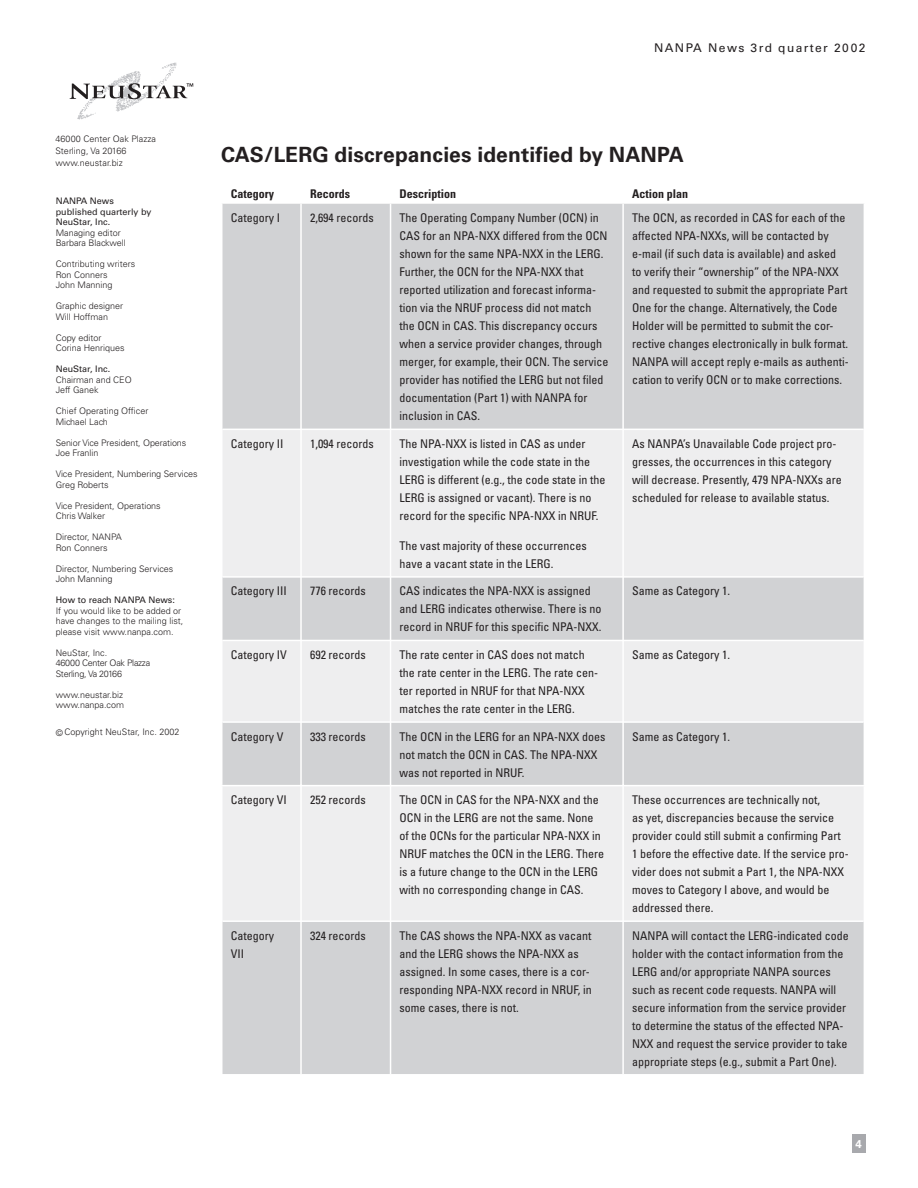
<style>
.page{position:relative;width:918px;height:1188px;background:#fff}
.page>*{position:absolute;margin:0;border:0;box-sizing:border-box;transform-origin:0 0}
.Heading_1{font:700 21px "Univers";letter-spacing:.005em;color:#231f20}
.table_text{font:condensed 12px/18px "Univers";color:#231f20}
.table_text-2{font:700 condensed 12px "Univers";color:#231f20}
.Heading_1-2{font:12px "Univers";letter-spacing:.12em;color:#231f20}
.Heading_1-3{font:700 11.4px "Univers";color:#fff}
.t1{font:300 9px/10.5px "Univers";color:#231f20}
.t2{font:9px/10.5px "Univers";color:#231f20}
.t3{font:300 9px/10.5px "Univers";letter-spacing:-.03em;color:#231f20}
.s1{font-weight:300}
.s2{font-weight:400}
</style>
<div class="page">
<div style="left:852px;top:1134px;width:13px;height:19px;background:#a8a9ad"></div>
<svg style="left:222px;top:203px;width:642px;height:1px"></svg>
<div style="left:222px;top:204px;width:642px;height:870px;background:#d1d2d4"></div>
<svg style="left:222px;top:430px;width:642px;height:490px;background:#e6e7e8"></svg>
<hr style="left:300px;top:786px;width:2px;height:134px;background:#fff">
<hr style="left:390px;top:786px;width:1px;height:134px;background:#fff">
<hr style="left:622px;top:786px;width:2px;height:134px;background:#fff">
<hr style="left:222px;top:920px;width:80px;height:2px;background:#fff">
<hr style="left:302px;top:920px;width:89px;height:2px;background:#fff">
<hr style="left:300px;top:922px;width:2px;height:152px;background:#fff">
<hr style="left:391px;top:920px;width:233px;height:2px;background:#fff">
<hr style="left:390px;top:922px;width:1px;height:152px;background:#fff">
<hr style="left:624px;top:920px;width:240px;height:2px;background:#fff">
<hr style="left:622px;top:922px;width:2px;height:152px;background:#fff">
<hr style="left:300px;top:204px;width:2px;height:225px;background:#fff">
<hr style="left:390px;top:204px;width:1px;height:225px;background:#fff">
<hr style="left:622px;top:204px;width:2px;height:225px;background:#fff">
<hr style="left:222px;top:429px;width:80px;height:1px;background:#fff">
<hr style="left:302px;top:429px;width:89px;height:1px;background:#fff">
<hr style="left:300px;top:430px;width:2px;height:146px;background:#fff">
<hr style="left:391px;top:429px;width:233px;height:1px;background:#fff">
<hr style="left:390px;top:430px;width:1px;height:146px;background:#fff">
<hr style="left:624px;top:429px;width:240px;height:1px;background:#fff">
<hr style="left:622px;top:430px;width:2px;height:146px;background:#fff">
<hr style="left:222px;top:576px;width:80px;height:2px;background:#fff">
<hr style="left:302px;top:576px;width:89px;height:2px;background:#fff">
<hr style="left:300px;top:578px;width:2px;height:62px;background:#fff">
<hr style="left:391px;top:576px;width:233px;height:2px;background:#fff">
<hr style="left:390px;top:578px;width:1px;height:62px;background:#fff">
<hr style="left:624px;top:576px;width:240px;height:2px;background:#fff">
<hr style="left:622px;top:578px;width:2px;height:62px;background:#fff">
<hr style="left:222px;top:640px;width:80px;height:1px;background:#fff">
<hr style="left:302px;top:640px;width:89px;height:1px;background:#fff">
<hr style="left:300px;top:641px;width:2px;height:80px;background:#fff">
<hr style="left:391px;top:640px;width:233px;height:1px;background:#fff">
<hr style="left:390px;top:641px;width:1px;height:80px;background:#fff">
<hr style="left:624px;top:640px;width:240px;height:1px;background:#fff">
<hr style="left:622px;top:641px;width:2px;height:80px;background:#fff">
<hr style="left:222px;top:721px;width:80px;height:2px;background:#fff">
<hr style="left:302px;top:721px;width:89px;height:2px;background:#fff">
<hr style="left:300px;top:723px;width:2px;height:63px;background:#fff">
<hr style="left:391px;top:721px;width:233px;height:2px;background:#fff">
<hr style="left:390px;top:723px;width:1px;height:63px;background:#fff">
<hr style="left:624px;top:721px;width:240px;height:2px;background:#fff">
<hr style="left:622px;top:723px;width:2px;height:63px;background:#fff">
<hr style="left:221px;top:785px;width:79px;height:1px;background:#fff">
<hr style="left:302px;top:785px;width:88px;height:1px;background:#fff">
<hr style="left:391px;top:785px;width:231px;height:1px;background:#fff">
<hr style="left:624px;top:785px;width:241px;height:1px;background:#fff">
<svg style="left:70px;top:63px;width:123px;height:56px"></svg>
<p class="Heading_1-2" style="left:654px;top:41px;width:213px">NANPA News 3rd quarter 2002</p>
<p class="t1" style="left:56px;top:133px;width:102px">46000 Center Oak Plazza</p>
<p class="t1" style="left:56px;top:145px;width:72px">Sterling, Va 20166</p>
<p class="t1" style="left:56px;top:157px;width:69px">www.neustar.biz</p>
<p class="t2" style="left:56px;top:196px;width:97px">NANPA News published quarterly by<br>NeuStar, Inc.<br><span class="s1">Managing editor<br>Barbara Blackwell</span></p>
<p class="t1" style="left:56px;top:259px;width:81px">Contributing writers<br>Ron Conners<br>John Manning</p>
<p class="t1" style="left:56px;top:301px;width:69px">Graphic designer<br>Will Hoffman</p>
<p class="t1" style="left:56px;top:332px;width:71px">Copy editor<br>Corina Henriques</p>
<p class="t1" style="left:56px;top:364px;width:78px"><span class="s2">NeuStar, Inc.<br></span>Chairman and CEO<br>Jeff Ganek</p>
<p class="t1" style="left:56px;top:406px;width:94px">Chief Operating Officer<br>Michael Lach</p>
<p class="t1" style="left:56px;top:437px;width:132px">Senior Vice President, Operations<br>Joe Franlin</p>
<p class="t1" style="left:56px;top:469px;width:144px">Vice President, Numbering Services<br>Greg Roberts</p>
<p class="t1" style="left:56px;top:500px;width:107px">Vice President, Operations<br>Chris Walker</p>
<p class="t1" style="left:56px;top:532px;width:68px">Director, NANPA<br>Ron Conners</p>
<p class="t1" style="left:56px;top:563px;width:119px">Director, Numbering Services<br>John Manning</p>
<p class="t1" style="left:56px;top:595px;width:129px"><span class="s2">How to reach NANPA News:<br></span>If you would like to be added or have changes to the mailing list, please visit www.nanpa.com.</p>
<p class="t3" style="left:56px;top:647px;width:96px">NeuStar, Inc.<br>46000 Center Oak Plazza<br>Sterling, Va 20166</p>
<p class="t1" style="left:56px;top:689px;width:70px">www.neustar.biz www.nanpa.com</p>
<p class="t1" style="left:56px;top:727px;width:125px">© Copyright NeuStar, Inc. 2002</p>
<p class="Heading_1" style="left:221px;top:142px;width:464px">CAS/LERG discrepancies identified by NANPA</p>
<p class="table_text-2" style="left:231px;top:186px;width:45px">Category</p>
<p class="table_text-2" style="left:310px;top:186px;width:41px">Records</p>
<p class="table_text-2" style="left:400px;top:186px;width:58px">Description</p>
<p class="table_text-2" style="left:632px;top:186px;width:58px">Action plan</p>
<p class="table_text" style="left:231px;top:209px;width:51px">Category I</p>
<p class="table_text" style="left:310px;top:209px;width:65px">2,694 records</p>
<p class="table_text" style="left:400px;top:209px;width:211px">The Operating Company Number (OCN) in CAS for an NPA-NXX differed from the OCN shown for the same NPA-NXX in the LERG.<br>Further, the OCN for the NPA-NXX that reported utilization and forecast informa&shy;tion via the NRUF process did not match the OCN in CAS. This discrepancy occurs when a service provider changes, through merger, for example, their OCN. The service provider has notified the LERG but not filed documentation (Part 1) with NANPA for inclusion in CAS.</p>
<p class="table_text" style="left:632px;top:209px;width:218px">The OCN, as recorded in CAS for each of the affected NPA-NXXs, will be contacted by e-mail (if such data is available) and asked<br>to verify their “ownership” of the NPA-NXX and requested to submit the appropriate Part One for the change. Alternatively, the Code Holder will be permitted to submit the cor&shy;rective changes electronically in bulk format.<br>NANPA will accept reply e-mails as authenti&shy;cation to verify OCN or to make corrections.</p>
<p class="table_text" style="left:231px;top:434px;width:54px">Category II</p>
<p class="table_text" style="left:310px;top:434px;width:65px">1,094 records</p>
<p class="table_text" style="left:400px;top:434px;width:207px">The NPA-NXX is listed in CAS as under investigation while the code state in the LERG is different (e.g., the code state in the LERG is assigned or vacant). There is no record for the specific NPA-NXX in NRUF.</p>
<p class="table_text" style="left:400px;top:536px;width:189px">The vast majority of these occurrences have a vacant state in the LERG.</p>
<p class="table_text" style="left:632px;top:434px;width:211px">As NANPA’s Unavailable Code project pro&shy;gresses, the occurrences in this category will decrease. Presently, 479 NPA-NXXs are scheduled for release to available status.</p>
<p class="table_text" style="left:231px;top:582px;width:58px">Category III</p>
<p class="table_text" style="left:310px;top:582px;width:57px">776 records</p>
<p class="table_text" style="left:400px;top:582px;width:204px">CAS indicates the NPA-NXX is assigned and LERG indicates otherwise. There is no record in NRUF for this specific NPA-NXX.</p>
<p class="table_text" style="left:632px;top:582px;width:99px">Same as Category 1.</p>
<p class="table_text" style="left:231px;top:646px;width:58px">Category IV</p>
<p class="table_text" style="left:310px;top:646px;width:57px">692 records</p>
<p class="table_text" style="left:400px;top:646px;width:200px">The rate center in CAS does not match the rate center in the LERG. The rate cen&shy;ter reported in NRUF for that NPA-NXX matches the rate center in the LERG.</p>
<p class="table_text" style="left:632px;top:646px;width:99px">Same as Category 1.</p>
<p class="table_text" style="left:231px;top:727px;width:54px">Category V</p>
<p class="table_text" style="left:310px;top:727px;width:57px">333 records</p>
<p class="table_text" style="left:400px;top:727px;width:208px">The OCN in the LERG for an NPA-NXX does not match the OCN in CAS. The NPA-NXX was not reported in NRUF.</p>
<p class="table_text" style="left:632px;top:727px;width:99px">Same as Category 1.</p>
<p class="table_text" style="left:231px;top:791px;width:58px">Category VI</p>
<p class="table_text" style="left:310px;top:791px;width:57px">252 records</p>
<p class="table_text" style="left:400px;top:791px;width:206px">The OCN in CAS for the NPA-NXX and the OCN in the LERG are not the same. None of the OCNs for the particular NPA-NXX in NRUF matches the OCN in the LERG. There is a future change to the OCN in the LERG with no corresponding change in CAS.</p>
<p class="table_text" style="left:632px;top:791px;width:218px">These occurrences are technically not,<br>as yet, discrepancies because the service provider could still submit a confirming Part 1 before the effective date. If the service pro&shy;vider does not submit a Part 1, the NPA-NXX moves to Category I above, and would be addressed there.</p>
<p class="table_text" style="left:231px;top:926px;width:45px">Category<br>VII</p>
<p class="table_text" style="left:310px;top:926px;width:57px">324 records</p>
<p class="table_text" style="left:400px;top:926px;width:194px">The CAS shows the NPA-NXX as vacant and the LERG shows the NPA-NXX as assigned. In some cases, there is a cor&shy;responding NPA-NXX record in NRUF, in some cases, there is not.</p>
<p class="table_text" style="left:632px;top:926px;width:218px">NANPA will contact the LERG-indicated code holder with the contact information from the LERG and/or appropriate NANPA sources such as recent code requests. NANPA will secure information from the service provider to determine the status of the effected NPA-NXX and request the service provider to take appropriate steps (e.g., submit a Part One).</p>
<p class="Heading_1-3" style="left:855px;top:1137px;width:8px">4</p>
</div>
